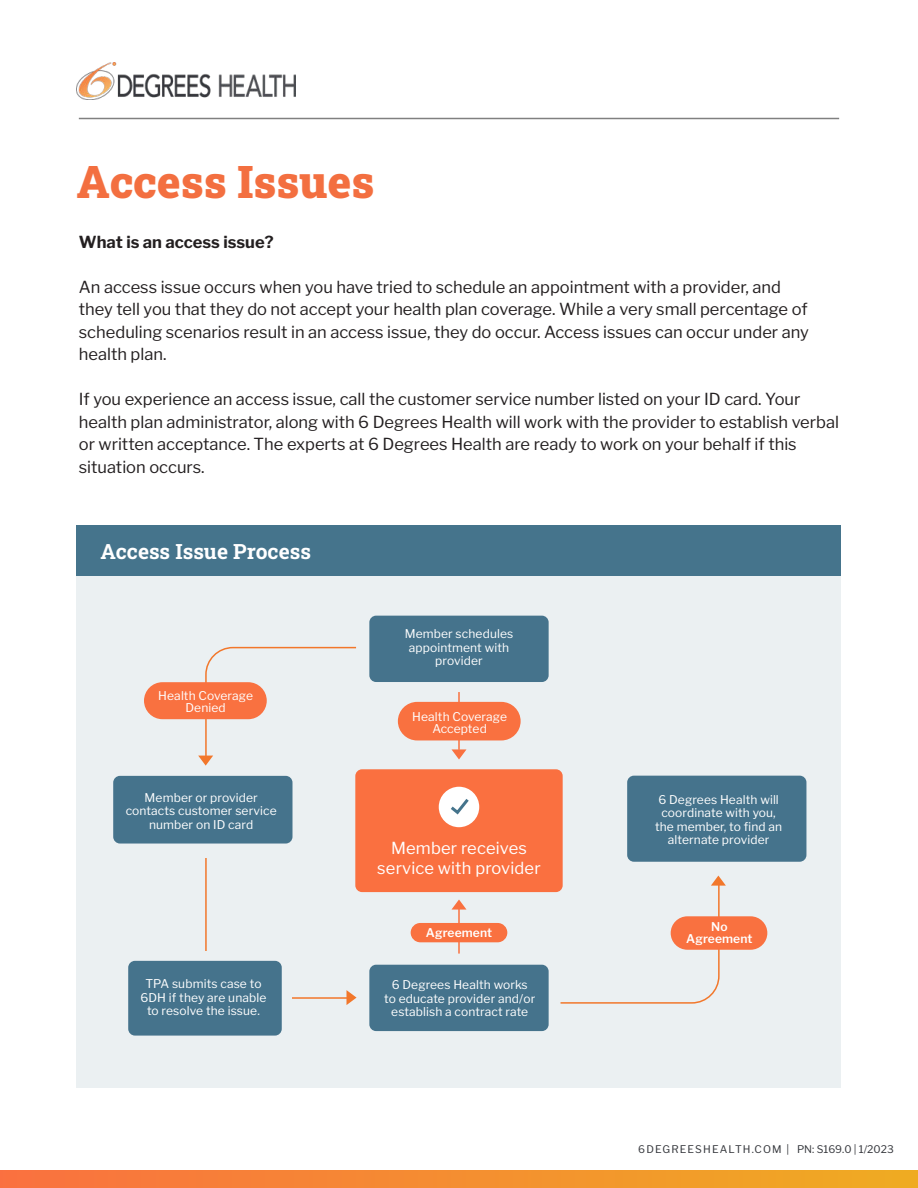
<style>
.page{position:relative;width:918px;height:1188px;background:#fff}
.page>*{position:absolute;margin:0;border:0;box-sizing:border-box;transform-origin:0 0}
.t1{font:900 45px "Roboto Slab";color:#f36f40}
.t2{font:700 21px "Roboto Slab";color:#fff}
.t3{font:16.5px/22.5px "Libre Franklin";color:#231f20}
.t4{font:16.5px/19.5px "Libre Franklin";letter-spacing:.01em;color:#fff;text-align:center}
.t5{font:700 16.5px "Libre Franklin";color:#231f20}
.t6{font:12px/13.5px "Libre Franklin";letter-spacing:.01em;color:#fff;text-align:center}
.t7{font:600 12px/12px "Libre Franklin";letter-spacing:.01em;color:#fff;text-align:center}
.t8{font:10.5px "Libre Franklin";letter-spacing:.11em;color:#36383d}
</style>
<div class="page">
<div style="left:0;top:1170px;width:918px;height:18px;background:linear-gradient(to right,#fa7040,#efac22)"></div>
<div style="left:77px;top:545px;width:764px;height:542px;background:#ebf0f2"></div>
<div style="left:77px;top:525px;width:764px;height:51px;background:#45748c"></div>
<div style="left:369px;top:616px;width:180px;height:66px;background:#45738c;border-radius:7px"></div>
<div style="left:627px;top:776px;width:179px;height:86px;background:#45738c;border-radius:7px"></div>
<div style="left:369px;top:965px;width:180px;height:66px;background:#45738c;border-radius:7px"></div>
<div style="left:113px;top:776px;width:180px;height:68px;background:#45738c;border-radius:7px"></div>
<div style="left:355px;top:769px;width:208px;height:123px;background:#fa7040;border-radius:7px"></div>
<div style="left:439px;top:787px;width:40px;height:40px;background:#fff;border-radius:50%"></div>
<hr style="left:458px;top:692px;width:2px;height:58px;background:#f97140">
<hr style="left:458px;top:903px;width:2px;height:51px;background:#f97140">
<svg style="left:198px;top:646px;width:159px;height:120px"></svg>
<svg style="left:205px;top:856px;width:152px;height:149px"></svg>
<svg style="left:559px;top:876px;width:167px;height:128px"></svg>
<svg style="left:452px;top:900px;width:14px;height:10px"></svg>
<svg style="left:452px;top:749px;width:14px;height:10px"></svg>
<div style="left:398px;top:702px;width:123px;height:38px;background:#f97140;border-radius:19px"></div>
<div style="left:671px;top:916px;width:96px;height:34px;background:#f97140;border-radius:17px"></div>
<div style="left:411px;top:923px;width:96px;height:19px;background:#f97140;border-radius:10px"></div>
<div style="left:144px;top:682px;width:123px;height:37px;background:#f97140;border-radius:19px"></div>
<svg style="left:451px;top:799px;width:18px;height:16px"></svg>
<div style="left:179px;top:951px;width:113px;height:72px;background:#ebf0f2"></div>
<div style="left:128px;top:961px;width:154px;height:75px;background:#45738c;border-radius:7px"></div>
<img style="left:77px;top:62px;width:218px;height:37px">
<hr style="left:79px;top:118px;width:760px;height:1px;background:#808080">
<h1 class="t1" style="left:77px;top:164px;width:299px">Access Issues</h1>
<p class="t5" style="left:79px;top:234px;width:196px">What is an access issue?</p>
<p class="t3" style="left:79px;top:276px;width:732px">An access issue occurs when you have tried to schedule an appointment with a provider, and they tell you that they do not accept your health plan coverage. While a very small percentage of scheduling scenarios result in an access issue, they do occur. Access issues can occur under any health plan.</p>
<p class="t3" style="left:79px;top:388px;width:762px">If you experience an access issue, call the customer service number listed on your ID card. Your health plan administrator, along with 6 Degrees Health will work with the provider to establish verbal or written acceptance. The experts at 6 Degrees Health are ready to work on your behalf if this situation occurs.</p>
<p class="t2" style="left:100px;top:540px;width:212px">Access Issue Process</p>
<p class="t6" style="left:158px;top:690px;width:96px;line-height:12px">Health Coverage<br>Denied</p>
<p class="t6" style="left:126px;top:791px;width:152px">Member or provider contacts customer service number on ID card</p>
<p class="t6" style="left:140px;top:977px;width:127px">TPA submits case to<br>6DH if they are unable to resolve the issue.</p>
<p class="t6" style="left:405px;top:627px;width:110px">Member schedules appointment with provider</p>
<p class="t6" style="left:412px;top:711px;width:96px;line-height:12px">Health Coverage<br>Accepted</p>
<p class="t4" style="left:377px;top:839px;width:165px">Member receives service with provider</p>
<p class="t7" style="left:426px;top:927px;width:68px">Agreement</p>
<p class="t6" style="left:384px;top:979px;width:153px">6 Degrees Health works<br>to educate provider and/or establish a contract rate</p>
<p class="t6" style="left:655px;top:793px;width:129px">6 Degrees Health will coordinate with you, the member, to find an alternate provider</p>
<p class="t7" style="left:686px;top:921px;width:68px">No<br>Agreement</p>
<p class="t8" style="left:638px;top:1145px;width:257px">6DEGREESHEALTH.COM | PN: S169.0 | 1/2023</p>
</div>
